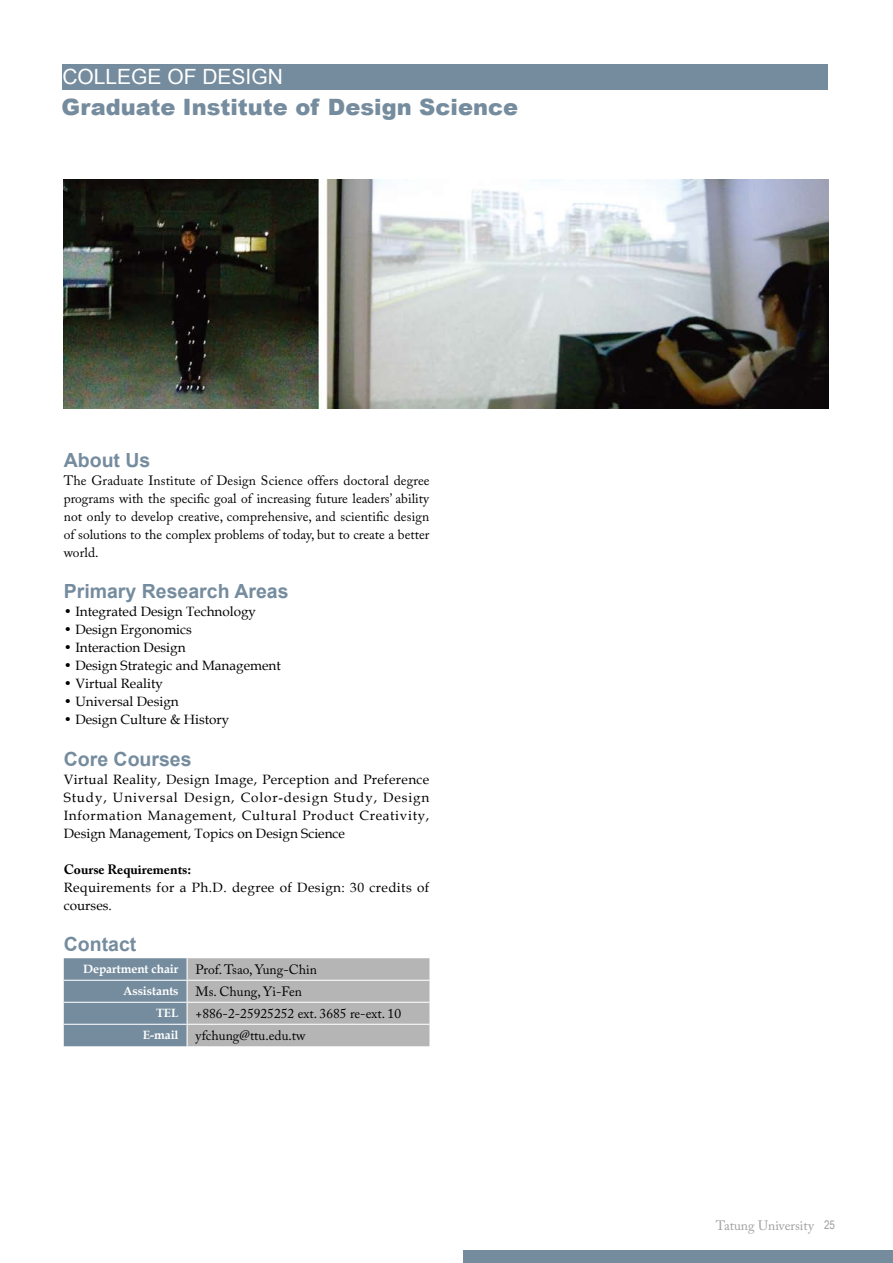
<style>
.page{position:relative;width:893px;height:1263px;background:#fff}
.page>*{position:absolute;margin:0;border:0;box-sizing:border-box;transform-origin:0 0}
.t1{font:900 22.5px "Arial";color:#758c9e}
.t2{font:21px "Arial";color:#fff}
.t3{font:700 19.5px "Arial";color:#758c9e}
.t4{font:13.5px/18px "Book Antiqua";color:#000;text-align:justify}
.t5{font:13.5px/18px "Adobe Caslon Pro";color:#000;text-align:justify}
.t6{font:13.5px/18px "Book Antiqua";letter-spacing:.03em;color:#000}
.t7{font:700 13.5px "Adobe Caslon Pro";color:#000}
.t8{font:13.5px "Adobe Caslon Pro";color:#9f9fa0}
.t9{font:700 12px "Book Antiqua";letter-spacing:-.005em;color:#fff}
.s1{font-family:"Arial Narrow";font-size:12px}
</style>
<div class="page">
<div style="left:62px;top:64px;width:766px;height:25px;background:#758c9e"></div>
<img style="left:63px;top:179px;width:766px;height:229px">
<svg style="left:64px;top:958px;width:365px;height:88px;background:#a3aab1"></svg>
<hr style="left:64px;top:1024px;width:123px;height:1px;background:#fff">
<div style="left:463px;top:1250px;width:430px;height:13px;background:#758c9e"></div>
<h2 class="t2" style="left:62px;top:63px;width:222px">COLLEGE OF DESIGN</h2>
<h1 class="t1" style="left:62px;top:91px;width:458px">Graduate Institute of Design Science</h1>
<h3 class="t3" style="left:64px;top:447px;width:88px">About Us</h3>
<p class="t5" style="left:64px;top:471px;width:367px">The Graduate Institute of Design Science offers doctoral degree programs with the specific goal of increasing future leaders’ ability not only to develop creative, comprehensive, and scientific design of solutions to the complex problems of today, but to create a better world.</p>
<h3 class="t3" style="left:64px;top:579px;width:226px">Primary Research Areas</h3>
<p class="t4" style="left:64px;top:602px;width:194px">• Integrated Design Technology</p>
<p class="t4" style="left:64px;top:620px;width:130px">• Design Ergonomics</p>
<p class="t4" style="left:64px;top:638px;width:123px">• Interaction Design</p>
<p class="t4" style="left:64px;top:656px;width:219px">• Design Strategic and Management</p>
<p class="t4" style="left:64px;top:674px;width:101px">• Virtual Reality</p>
<p class="t4" style="left:64px;top:692px;width:116px">• Universal Design</p>
<p class="t4" style="left:64px;top:710px;width:167px">• Design Culture &amp; History</p>
<h3 class="t3" style="left:64px;top:746px;width:129px">Core Courses</h3>
<p class="t4" style="left:64px;top:770px;width:367px">Virtual Reality, Design Image, Perception and Preference Study, Universal Design, Color-design Study, Design Information Management, Cultural Product Creativity, Design Management, Topics on Design Science</p>
<p class="t7" style="left:64px;top:861px;width:129px">Course Requirements:</p>
<p class="t6" style="left:64px;top:878px;width:367px">Requirements for a Ph.D. degree of Design: 30 credits of courses.</p>
<h3 class="t3" style="left:64px;top:931px;width:74px">Contact</h3>
<p class="t9" style="left:83px;top:960px;width:97px">Department chair</p>
<p class="t5" style="left:196px;top:960px;width:123px">Prof. Tsao, Yung-Chin</p>
<p class="t9" style="left:123px;top:982px;width:57px">Assistants</p>
<p class="t5" style="left:196px;top:982px;width:108px">Ms. Chung, Yi-Fen</p>
<p class="t9" style="left:156px;top:1004px;width:24px">TEL</p>
<p class="t5" style="left:196px;top:1004px;width:207px">+886-2-25925252 ext. 3685 re-ext. 10</p>
<p class="t9" style="left:143px;top:1026px;width:37px">E-mail</p>
<p class="t5" style="left:196px;top:1026px;width:111px">yfchung@ttu.edu.tw</p>
<p class="t8" style="left:716px;top:1217px;width:121px">Tatung University <span class="s1">25</span></p>
</div>
